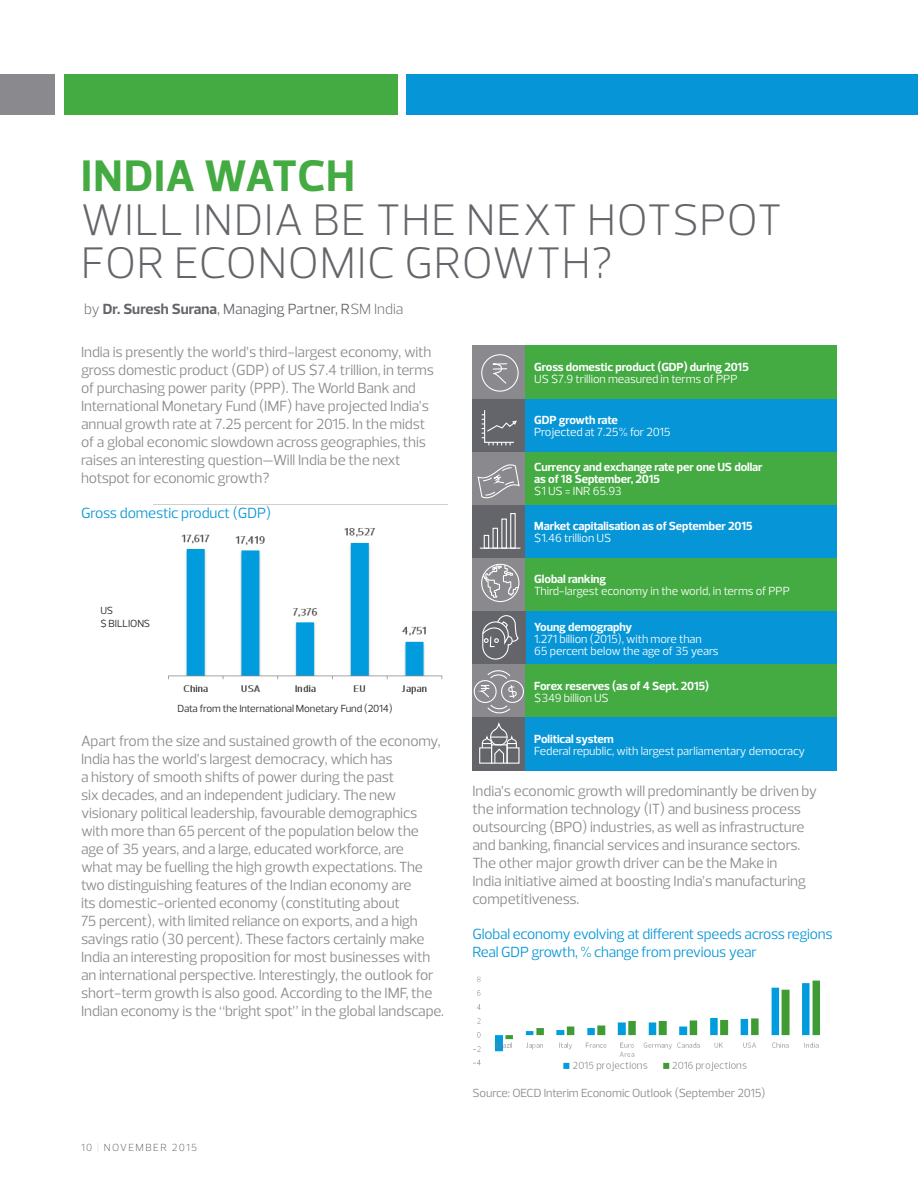
<style>
.page{position:relative;width:918px;height:1188px;background:#fff}
.page>*{position:absolute;margin:0;border:0;box-sizing:border-box;transform-origin:0 0}
.t1{font:300 45px/43.5px "Prelo";letter-spacing:.015em;color:#63656a}
.t2{font:700 45px "Prelo";letter-spacing:.02em;color:#44aa42}
.t3{font:15px/18px "Prelo";letter-spacing:-.01em;color:#8a8a8e}
.t4{font:15px/18px "Prelo";letter-spacing:-.015em;color:#0696d7}
.t5{font:15px "Prelo";letter-spacing:-.005em;color:#63656a}
.t6{font:12px/12px "Prelo";letter-spacing:-.01em;color:#fff}
.t7{font:700 12px/12px "Prelo";letter-spacing:-.01em;color:#fff}
.t8{font:12px "Prelo";letter-spacing:-.01em;color:#8a8a8e}
.t9{font:10.5px/12.6px "Prelo";letter-spacing:-.015em;color:#231f20}
.t10{font:300 10.5px "Prelo";letter-spacing:.125em;color:#63656a}
.s1{font-weight:300}
.s2{font-weight:700}
.s3{color:#d0ced0}
</style>
<div class="page">
<img style="left:154px;top:504px;width:294px;height:191px">
<div style="left:64px;top:74px;width:334px;height:41px;background:#44aa42"></div>
<div style="left:0;top:74px;width:55px;height:41px;background:#8a8a8e"></div>
<div style="left:472px;top:346px;width:54px;height:53px;background:#8a8a8e"></div>
<div style="left:481px;top:354px;width:38px;height:38px;border:1px solid #fff;border-radius:50%"></div>
<svg style="left:492px;top:354px;width:16px;height:30px"></svg>
<div style="left:526px;top:346px;width:311px;height:53px;background:#44aa42"></div>
<div style="left:472px;top:399px;width:54px;height:53px;background:#63656a"></div>
<svg style="left:482px;top:410px;width:35px;height:35px"></svg>
<div style="left:526px;top:399px;width:311px;height:53px;background:#0696d7"></div>
<div style="left:472px;top:452px;width:54px;height:53px;background:#8a8a8e"></div>
<svg style="left:477px;top:465px;width:43px;height:33px"></svg>
<div style="left:526px;top:452px;width:311px;height:53px;background:#44aa42"></div>
<div style="left:472px;top:505px;width:54px;height:53px;background:#63656a"></div>
<hr style="left:480px;top:548px;width:40px;height:1px;background:#fff">
<div style="left:484px;top:535px;width:5px;height:14px;border:1px solid #fff"></div>
<div style="left:493px;top:528px;width:5px;height:21px;border:1px solid #fff"></div>
<div style="left:501px;top:519px;width:6px;height:30px;border:1px solid #fff"></div>
<div style="left:510px;top:513px;width:6px;height:36px;border:1px solid #fff"></div>
<div style="left:526px;top:505px;width:311px;height:53px;background:#0696d7"></div>
<div style="left:472px;top:558px;width:54px;height:54px;background:#8a8a8e"></div>
<div style="left:481px;top:564px;width:38px;height:38px;border:1px solid #fff;border-radius:50%"></div>
<svg style="left:483px;top:564px;width:36px;height:34px"></svg>
<div style="left:526px;top:558px;width:311px;height:54px;background:#44aa42"></div>
<div style="left:526px;top:612px;width:311px;height:53px;background:#0696d7"></div>
<div style="left:472px;top:612px;width:54px;height:53px;background:#63656a"></div>
<svg style="left:482px;top:615px;width:37px;height:45px"></svg>
<div style="left:472px;top:665px;width:54px;height:53px;background:#8a8a8e"></div>
<div style="left:501px;top:680px;width:23px;height:23px;border:1px solid #fff;border-radius:50%"></div>
<div style="left:474px;top:680px;width:23px;height:23px;border:1px solid #fff;border-radius:50%"></div>
<div style="left:526px;top:665px;width:311px;height:53px;background:#44aa42"></div>
<div style="left:472px;top:718px;width:54px;height:53px;background:#63656a"></div>
<div style="left:479px;top:747px;width:13px;height:17px;border:1px solid #fff"></div>
<svg style="left:480px;top:670px;width:38px;height:94px"></svg>
<div style="left:526px;top:718px;width:311px;height:53px;background:#0696d7"></div>
<div style="left:407px;top:74px;width:511px;height:41px;background:#0696d7"></div>
<img style="left:473px;top:976px;width:347px;height:95px">
<h1 class="t2" style="left:81px;top:151px;width:270px">INDIA WATCH</h1>
<h1 class="t1" style="left:81px;top:197px;width:703px">WI LL I NDIA BE THE NEXT HOTSPOT<br>FOR ECONOMIC</h1>
<h1 class="t1" style="left:404px;top:241px;width:210px">GROWTH?</h1>
<p class="t5" style="left:84px;top:301px;width:321px"><span class="s1">by</span> <span class="s2">Dr. Suresh Surana</span>, Managing Partner, R<span class="s1">SM I ndia</span></p>
<p class="t3" style="left:81px;top:343px;width:355px">India is presently the world’s third-largest economy, with gross domestic product (GDP) of US $7.4 trillion, in terms of purchasing power parity (PPP). The World Bank and International Monetary Fund (IMF) have projected India’s annual growth rate at 7.25 percent for 2015. In the midst of a global economic slowdown across geographies, this raises an interesting question—Will India be the next hotspot for economic growth?</p>
<p class="t4" style="left:81px;top:504px;width:191px">Gross domestic product (GDP)</p>
<p class="t9" style="left:100px;top:604px;width:51px">US<br>$ BILLIONS</p>
<p class="t9" style="left:177px;top:702px;width:217px">Data from the International Monetary Fund (2014)</p>
<p class="t3" style="left:81px;top:732px;width:365px">Apart from the size and sustained growth of the economy, India has the world’s largest democracy, which has<br>a history of smooth shifts of power during the past<br>six decades, and an independent judiciary. The new visionary political leadership, favourable demographics with more than 65 percent of the population below the age of 35 years, and a large, educated workforce, are<br>what may be fuelling the high growth expectations. The two distinguishing features of the Indian economy are<br>its domestic-oriented economy (constituting about<br>75 percent), with limited reliance on exports, and a high savings ratio (30 percent). These factors certainly make India an interesting proposition for most businesses with an international perspective. Interestingly, the outlook for short-term growth is also good. According to the IMF, the Indian economy is the “bright spot” in the global landscape.</p>
<p class="t10" style="left:81px;top:1141px;width:118px">10 <span class="s3">|</span> NOVEM BER 2015</p>
<p class="t7" style="left:534px;top:361px;width:216px">Gross domestic product (GDP) during 2015</p>
<p class="t6" style="left:534px;top:373px;width:205px">US $7.9 trillion measured in terms of PPP</p>
<p class="t7" style="left:534px;top:414px;width:85px">GDP growth rate</p>
<p class="t6" style="left:534px;top:426px;width:138px">Projected at 7.25% for 2015</p>
<p class="t7" style="left:534px;top:461px;width:230px">Currency and exchange rate per one US dollar as of 18 September, 2015</p>
<p class="t6" style="left:534px;top:485px;width:89px">$1 US = INR 65.93</p>
<p class="t7" style="left:534px;top:520px;width:220px">Market capitalisation as of September 2015</p>
<p class="t6" style="left:534px;top:532px;width:78px">$1.46 trillion US</p>
<p class="t7" style="left:534px;top:573px;width:73px">Global ranking</p>
<p class="t6" style="left:534px;top:585px;width:257px">Third-largest economy in the world, in terms of PPP</p>
<p class="t7" style="left:534px;top:620px;width:100px">Young demography</p>
<p class="t6" style="left:534px;top:632px;width:186px">1.271 billion (2015), with more than<br>65 percent below the age of 35 years</p>
<p class="t7" style="left:534px;top:680px;width:176px">Forex reserves (as of 4 Sept. 2015)</p>
<p class="t6" style="left:534px;top:692px;width:76px">$349 billion US</p>
<p class="t7" style="left:534px;top:733px;width:81px">Political system</p>
<p class="t6" style="left:534px;top:745px;width:273px">Federal republic, with largest parliamentary democracy</p>
<p class="t3" style="left:472px;top:781px;width:346px">India’s economic growth will predominantly be driven by the information technology (IT) and business process outsourcing (BPO) industries, as well as infrastructure and banking, financial services and insurance sectors.<br>The other major growth driver can be the Make in<br>India initiative aimed at boosting India’s manufacturing competitiveness.</p>
<p class="t4" style="left:472px;top:925px;width:362px">Global economy evolving at different speeds across regions<br>Real GDP growth, % change from previous year</p>
<p class="t8" style="left:473px;top:1086px;width:294px">Source: OECD Interim Economic Outlook (September 2015)</p>
</div>
